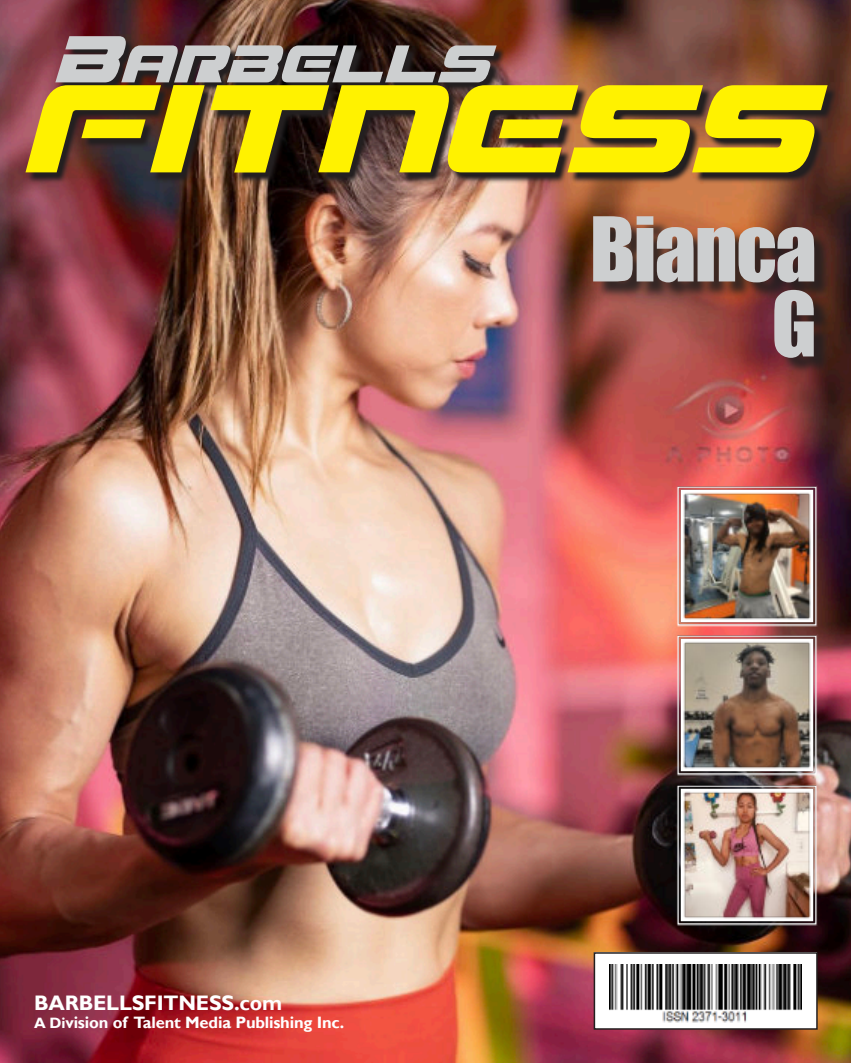
<style>
.page{position:relative;width:851px;height:1063px;background:#fff}
.page>*{position:absolute;margin:0;border:0;box-sizing:border-box;transform-origin:0 0}
.t1{font:127.5px "Mission GT R Italic";color:#fff200}
.t2{font:82.5px/75px "Impact";letter-spacing:-.02em;color:#cdcfd0;text-align:right}
.t3{font:67.5px "Mission GT R Italic";color:#cdcfd0}
.t4{font:700 21px "Gill Sans";letter-spacing:-.01em;color:#fff}
.t5{font:700 16.5px "Gill Sans";letter-spacing:-.01em;color:#fff}
.s1{font-size:15px}
</style>
<div class="page">
<img style="left:0;top:0;width:850px;height:1063px">
<img style="left:676px;top:634px;width:141px;height:141px">
<img style="left:676px;top:486px;width:141px;height:141px">
<div style="left:594px;top:953px;width:222px;height:76px;background:#fff"></div>
<img style="left:610px;top:964px;width:191px;height:59px">
<div style="left:593px;top:952px;width:224px;height:78px;border:2px solid #231f20"></div>
<img style="left:676px;top:784px;width:141px;height:141px">
<img style="left:27px;top:38px;width:810px;height:145px">
<img style="left:594px;top:219px;width:239px;height:158px">
<h3 class="t3" style="left:55px;top:20px;width:437px">Barbells</h3>
<h1 class="t1" style="left:25px;top:54px;width:792px">FITNESS</h1>
<h2 class="t2" style="left:589px;top:216px;width:228px">Bianca<br>G</h2>
<p class="t4" style="left:34px;top:996px;width:250px">BARBELLSFITNESS.com</p>
<p class="t5" style="left:34px;top:1017px;width:312px"><span class="s1">A Di</span>vision of Talent Media Publishing Inc.</p>
</div>
